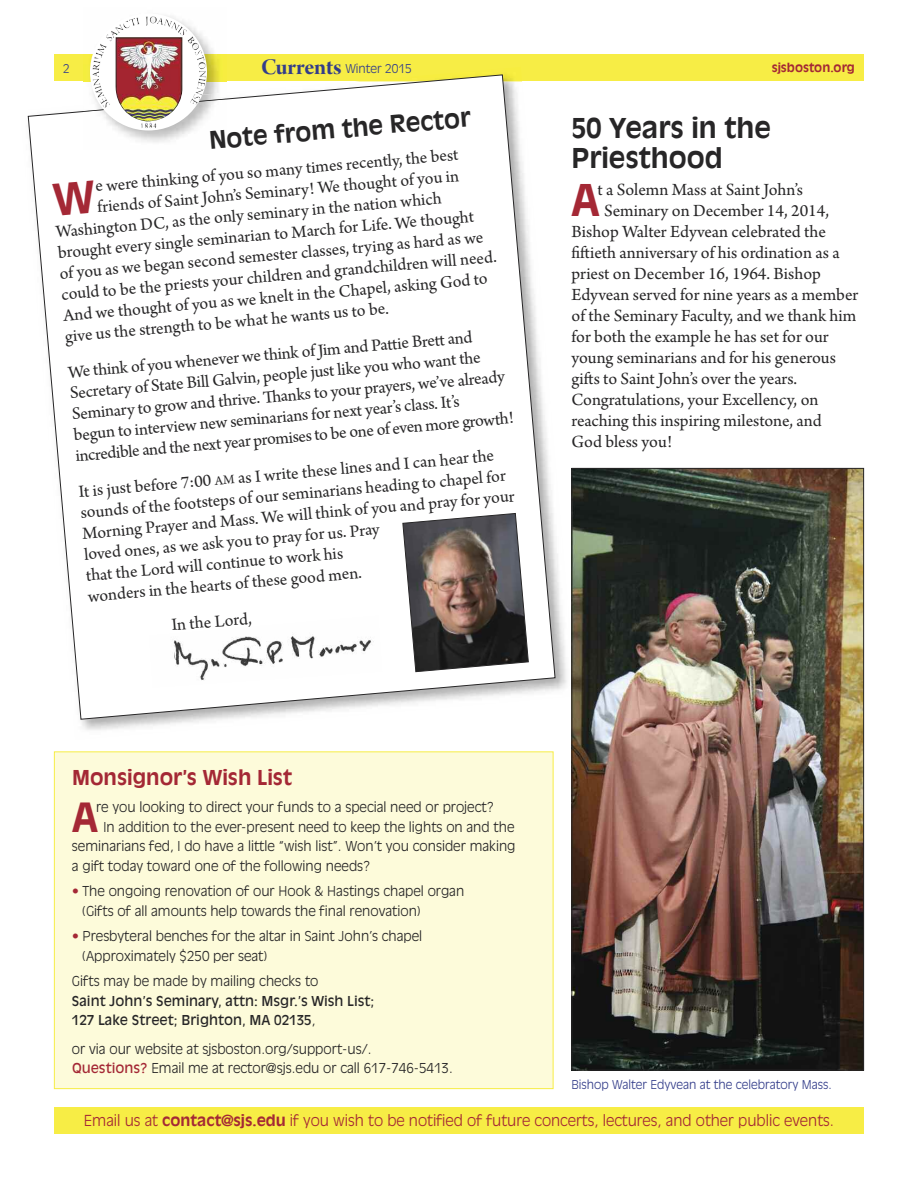
<style>
.page{position:relative;width:918px;height:1188px;background:#fff}
.page>*{position:absolute;margin:0;border:0;box-sizing:border-box;transform-origin:0 0}
.t1{font:700 43.2px "Antique Olive";color:#a42835}
.t2{font:700 39.75px "Antique Olive";color:#a42835}
.t3{font:700 27px/30px "Antique Olive";color:#272627}
.t4{font:700 24px "Antique Olive";color:#272627}
.t5{font:700 20.25px "Antique Olive";color:#a42835}
.t6{font:18px/21px "Arno Pro";color:#272627}
.t7{font:300 15px "Antique Olive";color:#a42835}
.t8{font:300 13.5px/19.5px "Antique Olive";color:#272627}
.t9{font:13.5px/19.5px "Antique Olive";color:#272627}
.t10{font:300 12px "Antique Olive";color:#333d8a}
.t11{font:700 12px "Antique Olive";color:#a42835}
.s1{font-family:"Arno Pro Bold Display";font-weight:400;font-size:24px}
.s2{font-size:13.5px}
.s3{color:#a42835}
.s4{font-weight:300}
.s5{font-weight:400;color:#a42835}
.s6{font-weight:700}
</style>
<div class="page">
<div style="left:54px;top:1107px;width:810px;height:27px;background:#f7ed45"></div>
<div style="left:54px;top:54px;width:810px;height:27px;background:#f7ed45"></div>
<div style="left:55px;top:752px;width:498px;height:336px;background:#fdfbda"></div>
<img style="left:81px;top:467px;width:495px;height:273px">
<svg style="left:27px;top:74px;width:529px;height:646px"></svg>
<img style="left:149px;top:616px;width:233px;height:72px">
<img style="left:574px;top:470px;width:288px;height:598px">
<div style="left:572px;top:468px;width:292px;height:602px;border:1px solid #272627"></div>
<img style="left:84px;top:15px;width:142px;height:78px">
<img style="left:84px;top:93px;width:142px;height:6px">
<img style="left:84px;top:112px;width:142px;height:38px">
<img style="left:84px;top:99px;width:142px;height:13px">
<svg style="left:90px;top:14px;width:117px;height:116px"></svg>
<img style="left:93px;top:16px;width:112px;height:105px">
<svg style="left:402px;top:513px;width:127px;height:159px;background:#706764"></svg>
<svg style="left:52px;top:181px;width:44px;height:35px"></svg>
<p class="t10" style="left:63px;top:63px;width:8px">2</p>
<p class="t10" style="left:261px;top:64px;width:152px"><span class="s1">Currents</span> Winter 2015</p>
<p class="t11" style="left:772px;top:63px;width:85px">sjsboston.org</p>
<h3 class="t4" style="left:208px;top:131px;width:264px;rotate:-5deg">Note from the Rector</h3>
<p class="t6" style="left:95px;top:177px;width:366px;rotate:-5deg">e were thinking of you so many times recently, the best</p>
<p class="t6" style="left:97px;top:198px;width:364px;rotate:-5deg">friends of Saint John’s Seminary! We thought of you in</p>
<p class="t6" style="left:55px;top:223px;width:388px;rotate:-5deg">Washington DC, as the only seminary in the nation which</p>
<p class="t6" style="left:57px;top:244px;width:419px;rotate:-5deg">brought every single seminarian to March for Life. We thought</p>
<p class="t6" style="left:59px;top:265px;width:427px;rotate:-5deg">of you as we began second semester classes, trying as hard as we</p>
<p class="t6" style="left:61px;top:286px;width:438px;rotate:-5deg">could to be the priests your children and grandchildren will need.</p>
<p class="t6" style="left:63px;top:307px;width:427px;rotate:-5deg">And we thought of you as we knelt in the Chapel, asking God to</p>
<p class="t6" style="left:64px;top:327px;width:326px;rotate:-5deg">give us the strength to be what he wants us to be.</p>
<p class="t6" style="left:68px;top:363px;width:441px;rotate:-5deg">We think of you whenever we think of Jim and Patt ie Brett and Secretary of State Bill Galvin, people just like you who want the Seminary to grow and thrive. Th anks to your prayers, we’ve already begun to interview new seminarians for next year’s class. It’s incredible and the next year promises to be one of even more growth!</p>
<p class="t6" style="left:78px;top:483px;width:435px;rotate:-5deg">It is just before 7:00 <span class="s2">AM</span> as I write these lines and I can hear the sounds of the footsteps of our seminarians heading to chapel for Morning Prayer and Mass. We will think of you and pray for your loved ones, as we ask you to pray for us. Pray<br>that the Lord will continue to work his<br>wonders in the hearts of these good men.</p>
<p class="t6" style="left:171px;top:616px;width:82px;rotate:-5deg">In the Lord,</p>
<p class="t5" style="left:72px;top:769px;width:222px">Monsignor’s Wish List</p>
<h2 class="t2" style="left:72px;top:801px;width:28px">A</h2>
<p class="t8" style="left:96px;top:798px;width:400px">re you looking to direct your funds to a special need or project?</p>
<p class="t8" style="left:104px;top:818px;width:412px">In addition to the ever-present need to keep the lights on and the</p>
<p class="t8" style="left:72px;top:837px;width:445px">seminarians fed, I do have a little “wish list”. Won’t you consider making</p>
<p class="t8" style="left:72px;top:857px;width:300px">a gift today toward one of the following needs?</p>
<p class="t8" style="left:82px;top:882px;width:383px;text-indent:-10px"><span class="s3">•</span> The ongoing renovation of our Hook &amp; Hastings chapel organ (Gifts of all amounts help towards the final renovation)</p>
<p class="t8" style="left:82px;top:927px;width:341px;text-indent:-10px"><span class="s3">•</span> Presbyteral benches for the altar in Saint John’s chapel (Approximately $250 per seat)</p>
<p class="t8" style="left:72px;top:972px;width:248px">Gifts may be made by mailing checks to</p>
<p class="t9" style="left:72px;top:992px;width:304px">Saint John’s Seminary, attn: Msgr.’s Wish List;<br>127 Lake Street; Brighton, MA 02135<span class="s4">,</span></p>
<p class="t8" style="left:72px;top:1040px;width:382px">or via our website at sjsboston.org/support-us/.<br><span class="s5">Questions?</span> Email me at rector@sjs.edu or call 617-746-5413.</p>
<h3 class="t3" style="left:572px;top:114px;width:201px">50 Years in the<br>Priesthood</h3>
<h1 class="t1" style="left:571px;top:183px;width:30px">A</h1>
<p class="t6" style="left:597px;top:181px;width:207px">t a Solemn Mass at Saint John’s</p>
<p class="t6" style="left:604px;top:202px;width:226px">Seminary on December 14, 2014,</p>
<p class="t6" style="left:572px;top:223px;width:256px">Bishop Walter Edyvean celebrated the</p>
<p class="t6" style="left:571px;top:244px;width:270px">fiftieth anniversary of his ordination as a</p>
<p class="t6" style="left:571px;top:265px;width:251px">priest on December 16, 1964. Bishop</p>
<p class="t6" style="left:571px;top:286px;width:288px">Edyvean served for nine years as a member</p>
<p class="t6" style="left:571px;top:307px;width:286px">of the Seminary Faculty, and we thank him</p>
<p class="t6" style="left:571px;top:328px;width:259px">for both the example he has set for our</p>
<p class="t6" style="left:571px;top:349px;width:266px">young seminarians and for his generous</p>
<p class="t6" style="left:571px;top:370px;width:227px">gifts to Saint John’s over the years.</p>
<p class="t6" style="left:571px;top:391px;width:249px">Congratulations, your Excellency, on</p>
<p class="t6" style="left:571px;top:412px;width:252px">reaching this inspiring milestone, and</p>
<p class="t6" style="left:571px;top:433px;width:102px">God bless you!</p>
<p class="t10" style="left:572px;top:1079px;width:262px">Bishop Walter Edyvean at the celebratory Mass.</p>
<p class="t7" style="left:84px;top:1114px;width:752px">Email us at <span class="s6">contact@sjs.edu</span> if you wish to be notified of future concerts, lectures, and other public events.</p>
</div>
